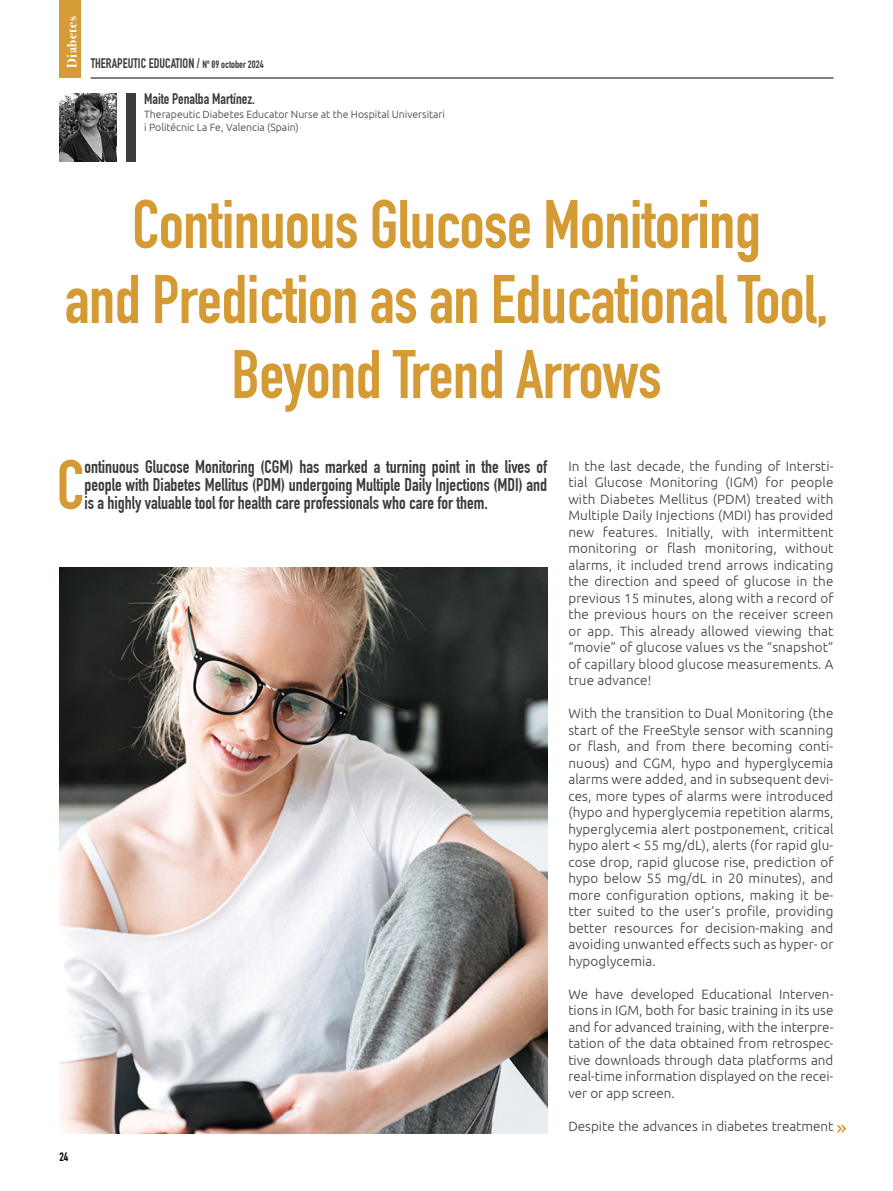
<style>
.page{position:relative;width:893px;height:1191px;background:#fff}
.page>*{position:absolute;margin:0;border:0;box-sizing:border-box;transform-origin:0 0}
.t1{font:68.55px "DIN Engschrift Std";color:#d49b35}
.t2{font:67.5px/75px "DIN Engschrift Std";letter-spacing:-.01em;color:#d49b35;text-align:center}
.t3{font:22.5px "DIN Engschrift Std";color:#d49b35}
.t4{font:18px/18px "DIN Engschrift Std";color:#3c3c3b;text-align:justify}
.t5{font:15px "DIN Engschrift Std";color:#3c3c3b}
.t6{font:300 13.5px/16.5px "Ubuntu";letter-spacing:.01em;color:#3c3c3b;text-align:justify}
.t7{font:13.5px "DIN Engschrift Std";color:#3c3c3b}
.t8{font:700 13.5px "Bodoni Svty Two ITCTT";letter-spacing:.04em;color:#fff}
.t9{font:12px "DIN Engschrift Std";color:#000}
.t10{font:300 10.5px/13.5px "Ubuntu";color:#3c3c3b}
.s1{font-size:10.5px}
</style>
<div class="page">
<hr style="left:91px;top:78px;width:742px;height:1px;background:#000">
<div style="left:60px;top:0;width:21px;height:78px;background:#d59b37"></div>
<img style="left:60px;top:94px;width:57px;height:68px">
<div style="left:126px;top:94px;width:9px;height:68px;background:#3c3c3b"></div>
<img style="left:60px;top:568px;width:487px;height:565px">
<p class="t8" style="left:61px;top:68px;width:53px;rotate:-90deg">Diabetes</p>
<p class="t7" style="left:91px;top:55px;width:174px">THERAPEUTIC EDUCATION / <span class="s1">Nº 89 october 2024</span></p>
<p class="t5" style="left:144px;top:90px;width:112px">Maite Penalba Martínez.</p>
<p class="t10" style="left:144px;top:107px;width:302px">Therapeutic Diabetes Educator Nurse at the Hospital Universitari i Politécnic La Fe, Valencia (Spain)</p>
<h2 class="t2" style="left:65px;top:187px;width:765px">Continuous Glucose Monitoring<br>and Prediction as an Educational Tool,<br>Beyond Trend Arrows</h2>
<h1 class="t1" style="left:57px;top:444px;width:29px">C</h1>
<h3 class="t4" style="left:85px;top:458px;width:464px">ontinuous Glucose Monitoring (CGM) has marked a turning point in the lives of people with Diabetes Mellitus (PDM) undergoing Multiple Daily Injections (MDI) and is a highly valuable tool for health care professionals who care for them.</h3>
<p class="t9" style="left:60px;top:1149px;width:10px">24</p>
<p class="t6" style="left:568px;top:457px;width:267px">In the last decade, the funding of Intersti&shy;tial Glucose Monitoring (IGM) for people with Diabetes Mellitus (PDM) treated with Multiple Daily Injections (MDI) has provided new features. Initially, with intermittent monitoring or flash monitoring, without alarms, it included trend arrows indicating the direction and speed of glucose in the previous 15 minutes, along with a record of the previous hours on the receiver screen or app. This already allowed viewing that “movie” of glucose values vs the “snapshot” of capillary blood glucose measurements. A true advance!</p>
<p class="t6" style="left:568px;top:704px;width:267px">With the transition to Dual Monitoring (the start of the FreeStyle sensor with scanning or flash, and from there becoming conti&shy;nuous) and CGM, hypo and hyperglycemia alarms were added, and in subsequent devi&shy;ces, more types of alarms were introduced (hypo and hyperglycemia repetition alarms, hyperglycemia alert postponement, critical hypo alert &lt; 55 mg/dL), alerts (for rapid glu&shy;cose drop, rapid glucose rise, prediction of hypo below 55 mg/dL in 20 minutes), and more configuration options, making it be&shy;tter suited to the user’s profile, providing better resources for decision-making and avoiding unwanted effects such as hyper- or hypoglycemia.</p>
<p class="t6" style="left:568px;top:985px;width:267px">We have developed Educational Interven&shy;tions in IGM, both for basic training in its use and for advanced training, with the interpre&shy;tation of the data obtained from retrospec&shy;tive downloads through data platforms and real-time information displayed on the recei&shy;ver or app screen.</p>
<p class="t6" style="left:568px;top:1117px;width:267px">Despite the advances in diabetes treatment</p>
<h3 class="t3" style="left:837px;top:1114px;width:11px">»</h3>
</div>
